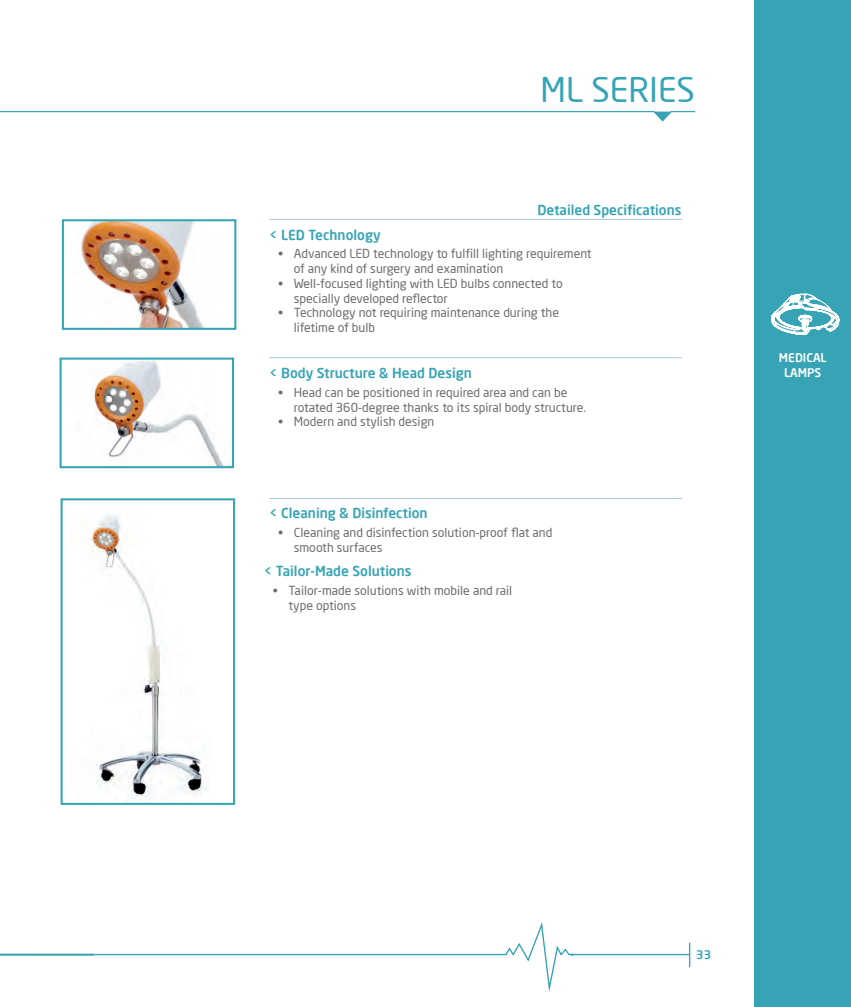
<style>
.page{position:relative;width:851px;height:1007px;background:#fff}
.page>*{position:absolute;margin:0;border:0;box-sizing:border-box;transform-origin:0 0}
.t1{font:33.38px "Neo Sans Pro";color:#36a4b5}
.t2{font:500 13.62px "Neo Sans Pro";color:#36a4b5}
.t3{font:12.25px/14.8px "Neo Sans Pro";color:#6c6d70}
.t4{font:500 11.88px/14.1px "Neo Sans Pro";color:#fff;text-align:center}
.t5{font:500 11.75px "Neo Sans Pro";color:#36a4b5}
</style>
<div class="page">
<img style="left:92px;top:360px;width:139px;height:105px">
<div style="left:60px;top:357px;width:174px;height:111px;border:2px solid #36a4b5"></div>
<img style="left:90px;top:515px;width:117px;height:286px">
<div style="left:61px;top:498px;width:174px;height:306px;border:2px solid #36a4b5"></div>
<img style="left:81px;top:222px;width:123px;height:105px">
<div style="left:62px;top:219px;width:174px;height:111px;border:2px solid #36a4b5"></div>
<hr style="left:269px;top:219px;width:413px;height:1px;background:#a3cdd5">
<hr style="left:269px;top:357px;width:413px;height:1px;background:#a3cdd5">
<hr style="left:269px;top:498px;width:413px;height:1px;background:#a3cdd5">
<div style="left:754px;top:0;width:96px;height:1006px;background:#36a4b5"></div>
<svg style="left:771px;top:293px;width:68px;height:43px"></svg>
<svg style="left:0;top:922px;width:691px;height:70px"></svg>
<svg style="left:0;top:111px;width:695px;height:11px"></svg>
<h1 class="t1" style="left:540px;top:69px;width:156px">ML SERIES</h1>
<p class="t2" style="left:269px;top:226px;width:113px">&lt; LED Technology</p>
<p class="t2" style="left:537px;top:201px;width:145px">Detailed Specifications</p>
<p class="t3" style="left:294px;top:246px;width:299px;text-indent:-15px">• Advanced LED technology to fulfill lighting requirement of any kind of surgery and examination</p>
<p class="t3" style="left:294px;top:276px;width:270px;text-indent:-15px">• Well-focused lighting with LED bulbs connected to specially developed reflector</p>
<p class="t3" style="left:294px;top:305px;width:267px;text-indent:-15px">• Technology not requiring maintenance during the lifetime of bulb</p>
<p class="t2" style="left:269px;top:364px;width:204px">&lt; Body Structure &amp; Head Design</p>
<p class="t3" style="left:294px;top:385px;width:294px;text-indent:-15px">• Head can be positioned in required area and can be rotated 360-degree thanks to its spiral body structure.</p>
<p class="t3" style="left:278px;top:414px;width:157px">• Modern and stylish design</p>
<p class="t2" style="left:269px;top:505px;width:160px">&lt; Cleaning &amp; Disinfection</p>
<p class="t3" style="left:294px;top:525px;width:260px;text-indent:-15px">• Cleaning and disinfection solution-proof flat and smooth surfaces</p>
<p class="t3" style="left:288px;top:583px;width:225px;text-indent:-15px">• Tailor-made solutions with mobile and rail type options</p>
<p class="t2" style="left:264px;top:562px;width:149px">&lt; Tailor-Made Solutions</p>
<p class="t4" style="left:778px;top:350px;width:49px">MEDICAL<br>LAMPS</p>
<p class="t5" style="left:696px;top:947px;width:16px">33</p>
</div>
